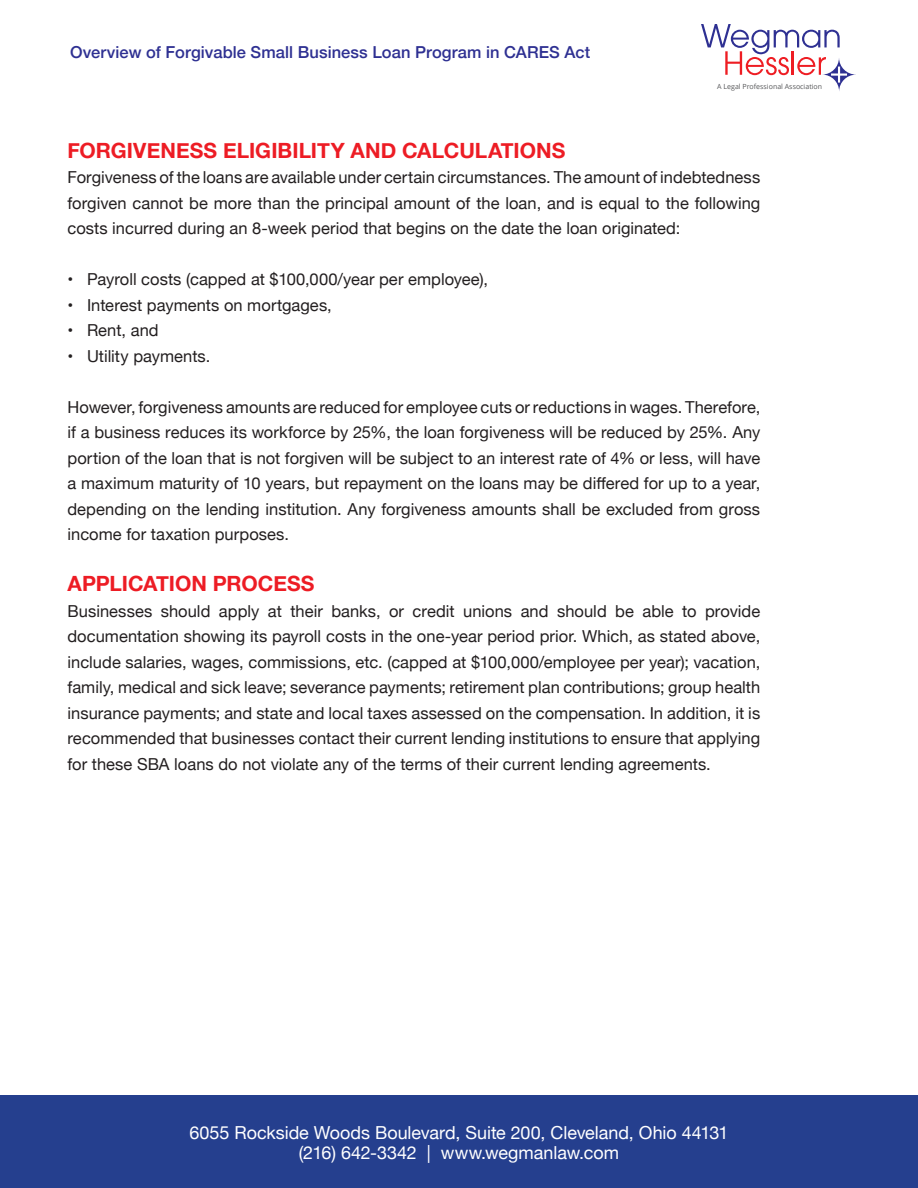
<style>
.page{position:relative;width:918px;height:1188px;background:#fff}
.page>*{position:absolute;margin:0;border:0;box-sizing:border-box;transform-origin:0 0}
.t1{font:700 21px "Helvetica Neue";color:#ed1c24}
.t2{font:18px "Helvetica Neue";color:#fff}
.t3{font:16.5px/25.5px "Helvetica Neue";letter-spacing:.005em;color:#231f20;text-align:justify}
.t4{font:500 16.5px "Helvetica Neue";letter-spacing:.005em;color:#2e3092}
.t5{font:7.05px "Open Sans";color:#57585a}
</style>
<div class="page">
<div style="left:0;top:1096px;width:918px;height:92px;background:#253f8e"></div>
<svg style="left:701px;top:24px;width:155px;height:67px"></svg>
<p class="t4" style="left:70px;top:39px;width:522px">Overview of Forgivable Small Business Loan Program in CARES Act</p>
<p class="t5" style="left:717px;top:81px;width:106px">A Legal Professional Association</p>
<p class="t1" style="left:68px;top:134px;width:500px">FORGIVENESS ELIGIBILITY AND CALCULATIONS</p>
<p class="t3" style="left:68px;top:165px;width:694px">Forgiveness of the loans are available under certain circumstances. The amount of indebtedness forgiven cannot be more than the principal amount of the loan, and is equal to the following costs incurred during an 8-week period that begins on the date the loan originated:</p>
<p class="t3" style="left:68px;top:267px;width:422px">• Payroll costs (capped at $100,000/year per employee),</p>
<p class="t3" style="left:68px;top:293px;width:266px">• Interest payments on mortgages,</p>
<p class="t3" style="left:68px;top:318px;width:93px">• Rent, and</p>
<p class="t3" style="left:68px;top:344px;width:144px">• Utility payments.</p>
<p class="t3" style="left:68px;top:395px;width:694px">However, forgiveness amounts are reduced for employee cuts or reductions in wages. Therefore, if a business reduces its workforce by 25%, the loan forgiveness will be reduced by 25%. Any portion of the loan that is not forgiven will be subject to an interest rate of 4% or less, will have a maximum maturity of 10 years, but repayment on the loans may be differed for up to a year, depending on the lending institution. Any forgiveness amounts shall be excluded from gross income for taxation purposes.</p>
<p class="t1" style="left:68px;top:567px;width:249px">APPLICATION PROCESS</p>
<p class="t3" style="left:68px;top:599px;width:694px">Businesses should apply at their banks, or credit unions and should be able to provide documentation showing its payroll costs in the one-year period prior. Which, as stated above, include salaries, wages, commissions, etc. (capped at $100,000/employee per year); vacation, family, medical and sick leave; severance payments; retirement plan contributions; group health insurance payments; and state and local taxes assessed on the compensation. In addition, it is recommended that businesses contact their current lending institutions to ensure that applying for these SBA loans do not violate any of the terms of their current lending agreements.</p>
<p class="t2" style="left:189px;top:1120px;width:541px">6055 Rockside Woods Boulevard, Suite 200, Cleveland, Ohio 44131</p>
<p class="t2" style="left:299px;top:1140px;width:322px">(216) 642-3342 | www.wegmanlaw.com</p>
</div>
